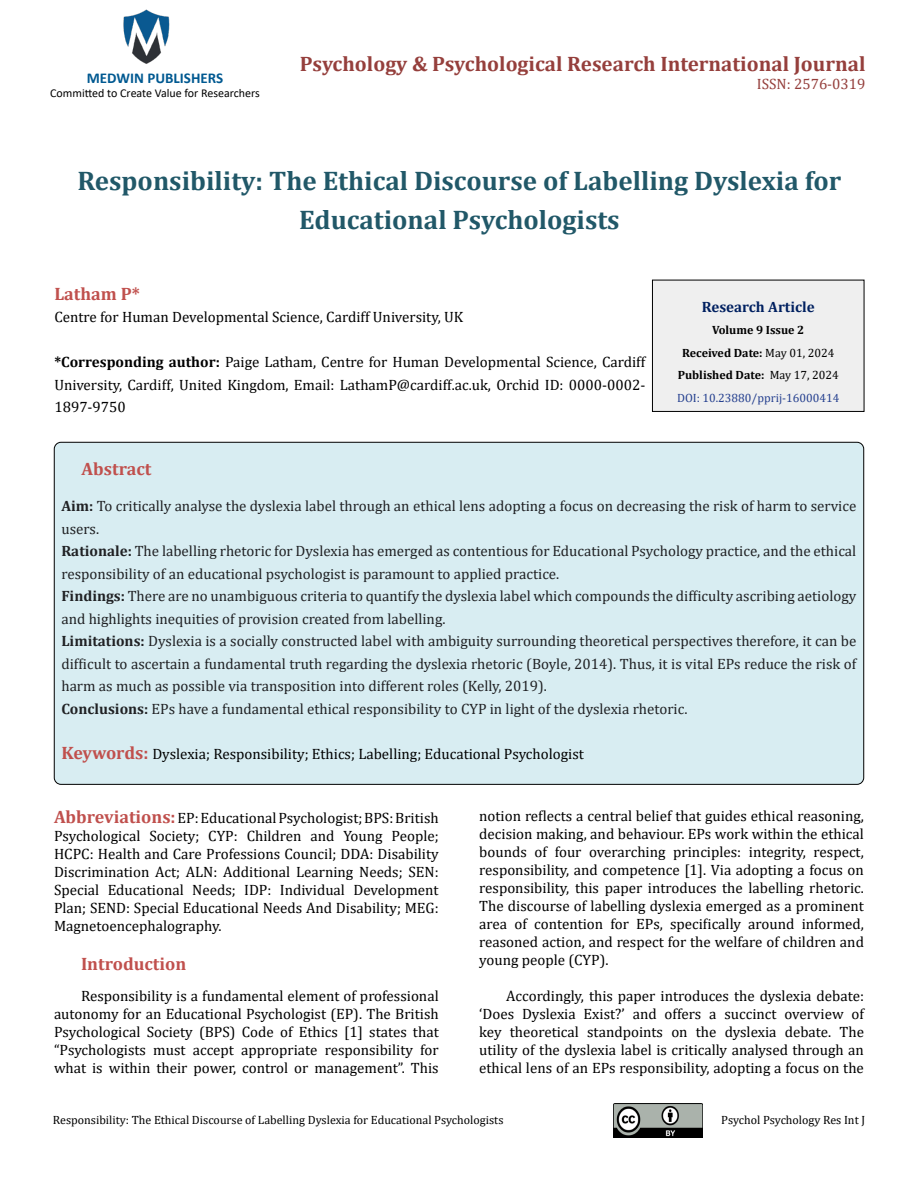
<style>
.page{position:relative;width:918px;height:1188px;background:#fff}
.page>*{position:absolute;margin:0;border:0;box-sizing:border-box;transform-origin:0 0}
.t1{font:700 27px/39px "Cambria";color:#215868;text-align:center}
.t2{font:700 21px "Cambria";color:#953f3c}
.t3{font:700 18px "Cambria";color:#c0504d}
.t4{font:15px/18px "Cambria";color:#000;text-align:justify}
.t5{font:15px/22.5px "Cambria";color:#202124}
.t6{font:700 15px "Calibri";color:#005991}
.t7{font:700 15px "Cambria";color:#002060}
.t8{font:15px "Cambria";color:#953f3c}
.t9{font:12px "Cambria";color:#000}
.t10{font:700 12px/22.5px "Cambria";color:#000;text-align:center}
.t11{font:12px "Calibri";color:#000}
.s1{font-weight:700}
.s2{font-weight:400}
.s3{font-weight:400;color:#25408f}
.s4{font-weight:700;font-size:18px;color:#c0504d}
</style>
<div class="page">
<img style="left:123px;top:9px;width:47px;height:55px">
<img style="left:614px;top:1104px;width:88px;height:33px">
<div style="left:652px;top:280px;width:212px;height:131px;background:#efefef"></div>
<div style="left:652px;top:280px;width:212px;height:132px;border:1px solid #000"></div>
<div style="left:54px;top:442px;width:810px;height:342px;background:#d8edf2;border-radius:7px"></div>
<p class="t6" style="left:87px;top:67px;width:138px">MEDWIN PUBLISHERS</p>
<p class="t11" style="left:50px;top:85px;width:211px">Committed to Create Value for Researchers</p>
<h2 class="t2" style="left:300px;top:49px;width:567px">Psychology &amp; Psychological Research International Journal</h2>
<p class="t8" style="left:757px;top:75px;width:110px">ISSN: 2576-0319</p>
<h1 class="t1" style="left:77px;top:161px;width:765px">Responsibility: The Ethical Discourse of Labelling Dyslexia for<br>Educational Psychologists</h1>
<p class="t3" style="left:54px;top:281px;width:87px">Latham P*</p>
<p class="t4" style="left:54px;top:308px;width:410px">Centre for Human Developmental Science, Cardiff University, UK</p>
<p class="t4" style="left:54px;top:351px;width:592px;line-height:22.5px"><span class="s1">*Corresponding author:</span> Paige Latham, Centre for Human Developmental Science, Cardiff University, Cardiff, United Kingdom, Email: LathamP@cardiff.ac.uk, Orchid ID: 0000-0002- 1897-9750</p>
<p class="t7" style="left:702px;top:296px;width:114px">Research Article</p>
<p class="t10" style="left:677px;top:318px;width:164px">Volume 9 Issue 2<br>Received Date: <span class="s2">May 01, 2024<br></span>Published Date: <span class="s2">May 17, 2024<br></span><span class="s3">DOI: 10.23880/pprij-16000414</span></p>
<p class="t3" style="left:82px;top:456px;width:71px">Abstract</p>
<p class="t5" style="left:61px;top:495px;width:797px"><span class="s1">Aim:</span> To critically analyse the dyslexia label through an ethical lens adopting a focus on decreasing the risk of harm to service users.<br><span class="s1">Rationale:</span> The labelling rhetoric for Dyslexia has emerged as contentious for Educational Psychology practice, and the ethical responsibility of an educational psychologist is paramount to applied practice.<br><span class="s1">Findings:</span> There are no unambiguous criteria to quantify the dyslexia label which compounds the difficulty ascribing aetiology and highlights inequities of provision created from labelling.<br><span class="s1">Limitations:</span> Dyslexia is a socially constructed label with ambiguity surrounding theoretical perspectives therefore, it can be difficult to ascertain a fundamental truth regarding the dyslexia rhetoric (Boyle, 2014). Thus, it is vital EPs reduce the risk of harm as much as possible via transposition into different roles (Kelly, 2019).<br><span class="s1">Conclusions:</span> EPs have a fundamental ethical responsibility to CYP in light of the dyslexia rhetoric.</p>
<p class="t4" style="left:61px;top:745px;width:524px"><span class="s4">Keywords:</span> Dyslexia; Responsibility; Ethics; Labelling; Educational Psychologist</p>
<p class="t4" style="left:54px;top:809px;width:386px"><span class="s4">Abbreviations:</span> EP: Educational Psychologist; BPS: British Psychological Society; CYP: Children and Young People; HCPC: Health and Care Professions Council; DDA: Disability Discrimination Act; ALN: Additional Learning Needs; SEN:<br>Special Educational Needs; IDP: Individual Development Plan; SEND: Special Educational Needs And Disability; MEG:<br>Magnetoencephalography.</p>
<p class="t3" style="left:81px;top:951px;width:107px">Introduction</p>
<p class="t4" style="left:54px;top:987px;width:386px;text-indent:27px">Responsibility is a fundamental element of professional autonomy for an Educational Psychologist (EP). The British Psychological Society (BPS) Code of Ethics [1] states that “Psychologists must accept appropriate responsibility for what is within their power, control or management”. This</p>
<p class="t4" style="left:479px;top:806px;width:386px">notion reflects a central belief that guides ethical reasoning, decision making, and behaviour. EPs work within the ethical bounds of four overarching principles: integrity, respect, responsibility, and competence [1]. Via adopting a focus on responsibility, this paper introduces the labelling rhetoric.<br>The discourse of labelling dyslexia emerged as a prominent area of contention for EPs, specifically around informed, reasoned action, and respect for the welfare of children and young people (CYP).</p>
<p class="t4" style="left:479px;top:986px;width:386px;text-indent:27px">Accordingly, this paper introduces the dyslexia debate: ‘Does Dyslexia Exist?’ and offers a succinct overview of key theoretical standpoints on the dyslexia debate. The utility of the dyslexia label is critically analysed through an ethical lens of an EPs responsibility, adopting a focus on the</p>
<p class="t9" style="left:53px;top:1113px;width:452px">Responsibility: The Ethical Discourse of Labelling Dyslexia for Educational Psychologists</p>
<p class="t9" style="left:721px;top:1113px;width:145px">Psychol Psychology Res Int J</p>
</div>
